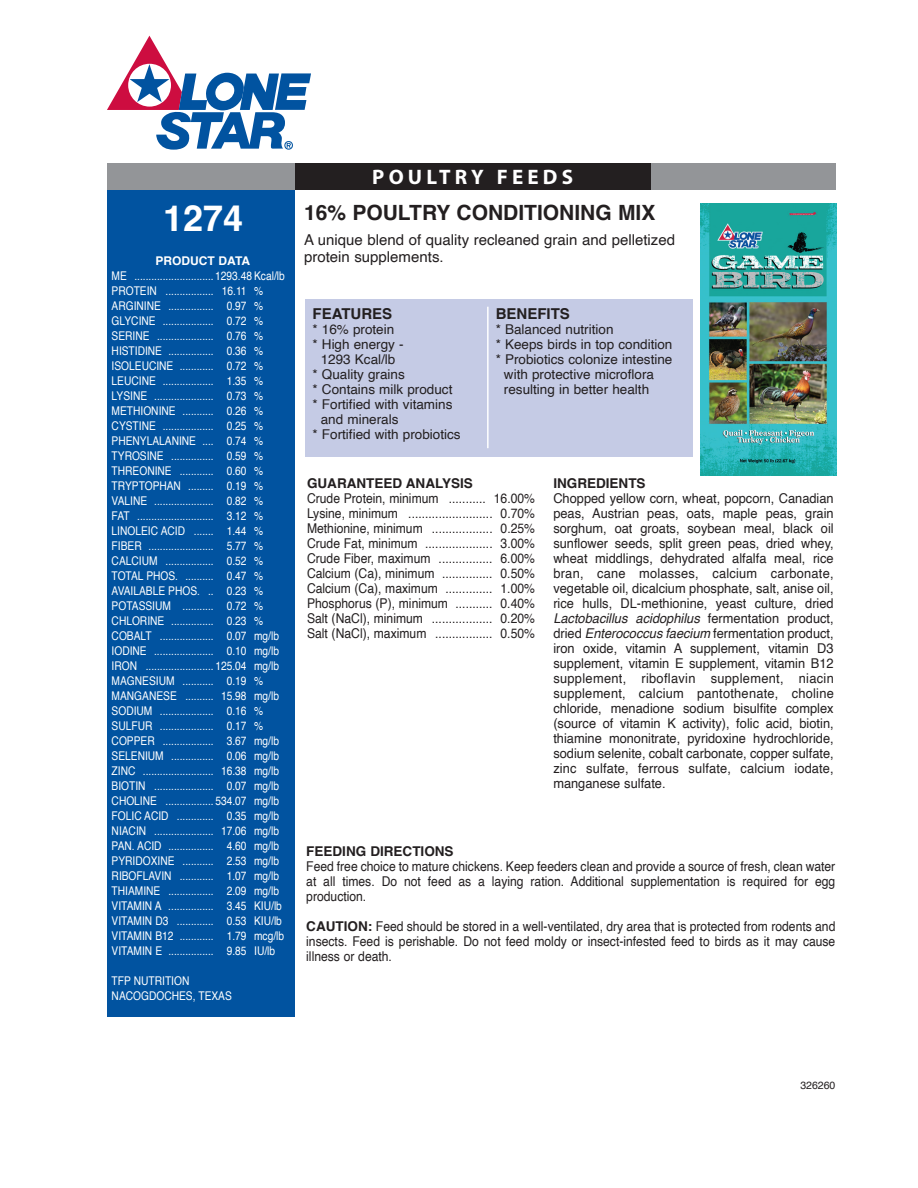
<style>
.page{position:relative;width:918px;height:1188px;background:#fff}
.page>*{position:absolute;margin:0;border:0;box-sizing:border-box;transform-origin:0 0}
.t1{font:700 36px "Helvetica";color:#fff}
.t2{font:700 21px "Helvetica";color:#231f20}
.t3{font:700 21px "Myriad Pro";letter-spacing:.2em;color:#fff}
.t4{font:15px/16.5px "Helvetica";color:#231f20}
.t5{font:700 15px "Helvetica";color:#231f20}
.t6{font:13.5px/15px "Helvetica";color:#231f20;text-align:justify;scale:.95 1}
.t7{font:13.5px/15px "Helvetica";color:#231f20;text-align:justify;scale:.9 1}
.t8{font:13.5px "Helvetica";color:#231f20}
.t9{font:700 13.5px "Helvetica";color:#231f20}
.t10{font:12px/15px "Helvetica";color:#fff;scale:.85 1}
.t11{font:700 12px "Helvetica";color:#fff}
.t12{font:10.5px "Helvetica";color:#231f20}
.s1{font-style:italic}
.s2{font-weight:700}
</style>
<div class="page">
<div style="left:305px;top:299px;width:388px;height:158px;background:#c5cbe5"></div>
<svg style="left:107px;top:36px;width:204px;height:114px"></svg>
<div style="left:108px;top:190px;width:187px;height:827px;background:#0153a0"></div>
<div style="left:650px;top:164px;width:186px;height:26px;background:#939598"></div>
<div style="left:107px;top:164px;width:188px;height:26px;background:#939598"></div>
<div style="left:295px;top:164px;width:355px;height:26px;background:#231f20"></div>
<hr style="left:487px;top:307px;width:2px;height:141px;background:#fff">
<img style="left:701px;top:203px;width:136px;height:272px">
<h1 class="t1" style="left:163px;top:196px;width:82px">1274</h1>
<p class="t11" style="left:156px;top:254px;width:96px">PRODUCT DATA</p>
<p class="t10" style="left:112px;top:269px;width:205px">ME ............................ 1293.48 Kcal/lb PROTEIN ................. 16.11 % ARGININE ................ 0.97 % GLYCINE .................. 0.72 % SERINE .................... 0.76 % HISTIDINE ................ 0.36 % ISOLEUCINE ............ 0.72 % LEUCINE .................. 1.35 % LYSINE ..................... 0.73 % METHIONINE ........... 0.26 % CYSTINE .................. 0.25 % PHENYLALANINE .... 0.74 % TYROSINE ............... 0.59 % THREONINE ............ 0.60 % TRYPTOPHAN ......... 0.19 % VALINE ..................... 0.82 %<br>FAT ........................... 3.12 % LINOLEIC ACID ....... 1.44 % FIBER ....................... 5.77 % CALCIUM ................. 0.52 % TOTAL PHOS. .......... 0.47 % AVAILABLE PHOS. .. 0.23 % POTASSIUM ........... 0.72 % CHLORINE ............... 0.23 % COBALT ................... 0.07 mg/lb IODINE ..................... 0.10 mg/lb IRON ........................ 125.04 mg/lb MAGNESIUM ........... 0.19 % MANGANESE .......... 15.98 mg/lb SODIUM ................... 0.16 % SULFUR ................... 0.17 % COPPER .................. 3.67 mg/lb SELENIUM ............... 0.06 mg/lb ZINC ......................... 16.38 mg/lb BIOTIN ..................... 0.07 mg/lb CHOLINE ................. 534.07 mg/lb FOLIC ACID ............. 0.35 mg/lb NIACIN ..................... 17.06 mg/lb PAN. ACID ................ 4.60 mg/lb PYRIDOXINE ........... 2.53 mg/lb RIBOFLAVIN ............ 1.07 mg/lb THIAMINE ................ 2.09 mg/lb VITAMIN A ................ 3.45 KIU/lb VITAMIN D3 ............. 0.53 KIU/lb VITAMIN B12 ............ 1.79 mcg/lb VITAMIN E ................ 9.85 IU/lb</p>
<p class="t10" style="left:112px;top:974px;width:143px">TFP NUTRITION<br>NACOGDOCHES, TEXAS</p>
<h2 class="t3" style="left:372px;top:163px;width:202px">POULTRY FEEDS</h2>
<h2 class="t2" style="left:304px;top:199px;width:353px">16% POULTRY CONDITIONING MIX</h2>
<p class="t4" style="left:304px;top:232px;width:373px">A unique blend of quality recleaned grain and pelletized protein supplements.</p>
<p class="t5" style="left:313px;top:304px;width:81px">FEATURES</p>
<p class="t8" style="left:313px;top:319px;width:83px">* 16% protein</p>
<p class="t8" style="left:313px;top:334px;width:93px">* High energy -</p>
<p class="t8" style="left:321px;top:349px;width:76px">1293 Kcal/lb</p>
<p class="t8" style="left:313px;top:364px;width:94px">* Quality grains</p>
<p class="t8" style="left:313px;top:379px;width:141px">* Contains milk product</p>
<p class="t8" style="left:313px;top:394px;width:141px">* Fortified with vitamins</p>
<p class="t8" style="left:321px;top:409px;width:79px">and minerals</p>
<p class="t8" style="left:313px;top:424px;width:150px">* Fortified with probiotics</p>
<p class="t5" style="left:496px;top:304px;width:76px">BENEFITS</p>
<p class="t8" style="left:496px;top:319px;width:119px">* Balanced nutrition</p>
<p class="t8" style="left:496px;top:334px;width:178px">* Keeps birds in top condition</p>
<p class="t8" style="left:496px;top:349px;width:178px">* Probiotics colonize intestine</p>
<p class="t8" style="left:504px;top:364px;width:152px">with protective microflora</p>
<p class="t8" style="left:504px;top:379px;width:147px">resulting in better health</p>
<p class="t9" style="left:307px;top:475px;width:167px">GUARANTEED ANALYSIS</p>
<p class="t7" style="left:307px;top:491px;width:255px">Crude Protein, minimum ........... 16.00% Lysine, minimum ......................... 0.70% Methionine, minimum .................. 0.25% Crude Fat, minimum .................... 3.00% Crude Fiber, maximum ................ 6.00% Calcium (Ca), minimum ............... 0.50% Calcium (Ca), maximum .............. 1.00% Phosphorus (P), minimum ........... 0.40% Salt (NaCl), minimum .................. 0.20% Salt (NaCl), maximum ................. 0.50%</p>
<p class="t9" style="left:553px;top:475px;width:94px">INGREDIENTS</p>
<p class="t6" style="left:553px;top:491px;width:297px">Chopped yellow corn, wheat, popcorn, Canadian peas, Austrian peas, oats, maple peas, grain sorghum, oat groats, soybean meal, black oil sunflower seeds, split green peas, dried whey, wheat middlings, dehydrated alfalfa meal, rice bran, cane molasses, calcium carbonate, vegetable oil, dicalcium phosphate, salt, anise oil, rice hulls, DL-methionine, yeast culture, dried <span class="s1">Lactobacillus acidophilus</span> fermentation product, dried <span class="s1">Enterococcus faecium</span> fermentation product, iron oxide, vitamin A supplement, vitamin D3 supplement, vitamin E supplement, vitamin B12 supplement, riboflavin supplement, niacin supplement, calcium pantothenate, choline chloride, menadione sodium bisulfite complex (source of vitamin K activity), folic acid, biotin, thiamine mononitrate, pyridoxine hydrochloride, sodium selenite, cobalt carbonate, copper sulfate, zinc sulfate, ferrous sulfate, calcium iodate, manganese sulfate.</p>
<p class="t9" style="left:306px;top:843px;width:149px">FEEDING DIRECTIONS</p>
<p class="t7" style="left:306px;top:859px;width:589px">Feed free choice to mature chickens. Keep feeders clean and provide a source of fresh, clean water at all times. Do not feed as a laying ration. Additional supplementation is required for egg production.</p>
<p class="t7" style="left:306px;top:919px;width:590px"><span class="s2">CAUTION:</span> Feed should be stored in a well-ventilated, dry area that is protected from rodents and insects. Feed is perishable. Do not feed moldy or insect-infested feed to birds as it may cause illness or death.</p>
<p class="t12" style="left:800px;top:1078px;width:37px">326260</p>
</div>
